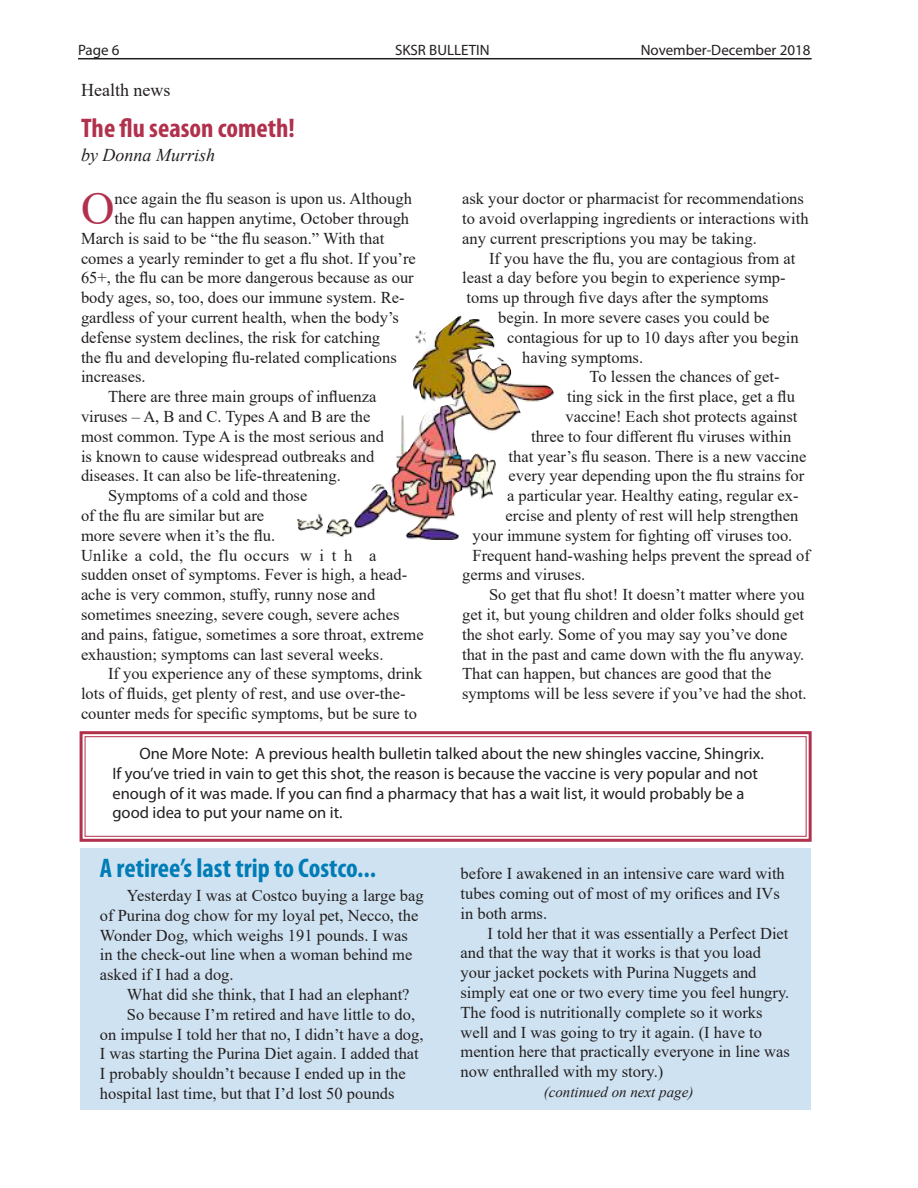
<style>
.page{position:relative;width:918px;height:1188px;background:#fff}
.page>*{position:absolute;margin:0;border:0;box-sizing:border-box;transform-origin:0 0}
.Body_text{font:46.35px "Times New Roman";color:#b1314d}
.Headline{font:700 condensed 27px "Myriad Pro";color:#007cb7}
.Division{font:700 condensed 27px "Myriad Pro";color:#b1314d}
.t1{font:italic 18px "Times New Roman";color:#231f20}
.t2{font:18px "Times New Roman";color:#231f20}
.Body_text-2{font:16.5px/19.8px "Times New Roman";color:#231f20}
.Body_text-3{font:16.5px/19.8px "Myriad Pro";color:#231f20}
.t3{font:15px "Myriad Pro";color:#231f20}
.Continuation{font:italic 15px "Times New Roman";color:#231f20}
</style>
<div class="page">
<hr style="left:78px;top:58px;width:734px;height:1px;background:#231f20">
<div style="left:80px;top:848px;width:730px;height:262px;background:#cfe2f1"></div>
<img style="left:297px;top:315px;width:257px;height:225px">
<svg style="left:79px;top:731px;width:733px;height:111px"></svg>
<div style="left:85px;top:736px;width:722px;height:101px;border:1px solid #b1314d"></div>
<p class="t3" style="left:78px;top:41px;width:43px">Page 6</p>
<p class="t3" style="left:395px;top:40px;width:96px">SKSR BULLETIN</p>
<p class="t3" style="left:641px;top:41px;width:171px">November-December 2018</p>
<p class="t2" style="left:81px;top:77px;width:91px">Health news</p>
<p class="Division" style="left:81px;top:111px;width:215px">The flu season cometh!</p>
<p class="t1" style="left:81px;top:143px;width:135px">by Donna Murrish</p>
<p class="Body_text" style="left:81px;top:176px;width:35px">O</p>
<p class="Body_text-2" style="left:115px;top:188px;width:299px">nce again the flu season is upon us. Although</p>
<p class="Body_text-2" style="left:115px;top:208px;width:296px">the flu can happen anytime, October through</p>
<p class="Body_text-2" style="left:81px;top:228px;width:305px">March is said to be “the flu season.” With that</p>
<p class="Body_text-2" style="left:81px;top:248px;width:336px">comes a yearly reminder to get a flu shot. If you’re</p>
<p class="Body_text-2" style="left:81px;top:267px;width:334px">65+, the flu can be more dangerous because as our</p>
<p class="Body_text-2" style="left:81px;top:287px;width:325px">body ages, so, too, does our immune system. Re-</p>
<p class="Body_text-2" style="left:81px;top:307px;width:319px">gardless of your current health, when the body’s</p>
<p class="Body_text-2" style="left:81px;top:327px;width:301px">defense system declines, the risk for catching</p>
<p class="Body_text-2" style="left:81px;top:347px;width:317px">the flu and developing flu-related complications</p>
<p class="Body_text-2" style="left:81px;top:366px;width:66px">increases.</p>
<p class="Body_text-2" style="left:81px;top:386px;width:304px;text-indent:27px">There are three main groups of influenza viruses – A, B and C. Types A and B are the most common. Type A is the most serious and is known to cause widespread outbreaks and diseases. It can also be life-threatening.</p>
<p class="Body_text-2" style="left:81px;top:485px;width:344px;text-indent:27px">Symptoms of a cold and those<br>of the flu are similar but are<br>more severe when it’s the flu.<br>Unlike a cold, the flu occurs w i t h a sudden onset of symptoms. Fever is high, a head&shy;ache is very common, stuffy, runny nose and sometimes sneezing, severe cough, severe aches and pains, fatigue, sometimes a sore throat, extreme exhaustion; symptoms can last several weeks.</p>
<p class="Body_text-2" style="left:81px;top:663px;width:343px;text-indent:27px">If you experience any of these symptoms, drink lots of fluids, get plenty of rest, and use over-the&shy;counter meds for specific symptoms, but be sure to</p>
<p class="Body_text-2" style="left:462px;top:188px;width:348px">ask your doctor or pharmacist for recommendations to avoid overlapping ingredients or interactions with any current prescriptions you may be taking.</p>
<p class="Body_text-2" style="left:489px;top:248px;width:308px">If you have the flu, you are contagious from at</p>
<p class="Body_text-2" style="left:462px;top:267px;width:325px">least a day before you begin to experience symp-</p>
<p class="Body_text-2" style="left:467px;top:287px;width:304px">toms up through five days after the symptoms</p>
<p class="Body_text-2" style="left:498px;top:307px;width:273px">begin. In more severe cases you could be</p>
<p class="Body_text-2" style="left:507px;top:327px;width:293px">contagious for up to 10 days after you begin</p>
<p class="Body_text-2" style="left:522px;top:347px;width:123px">having symptoms.</p>
<p class="Body_text-2" style="left:590px;top:366px;width:191px">To lessen the chances of get-</p>
<p class="Body_text-2" style="left:567px;top:386px;width:229px">ting sick in the first place, get a flu</p>
<p class="Body_text-2" style="left:566px;top:406px;width:233px">vaccine! Each shot protects against</p>
<p class="Body_text-2" style="left:531px;top:426px;width:262px">three to four different flu viruses within</p>
<p class="Body_text-2" style="left:509px;top:446px;width:299px">that year’s flu season. There is a new vaccine</p>
<p class="Body_text-2" style="left:509px;top:465px;width:297px">every year depending upon the flu strains for</p>
<p class="Body_text-2" style="left:507px;top:485px;width:293px">a particular year. Healthy eating, regular ex-</p>
<p class="Body_text-2" style="left:506px;top:505px;width:294px">ercise and plenty of rest will help strengthen</p>
<p class="Body_text-2" style="left:473px;top:525px;width:321px">your immune system for fighting off viruses too.</p>
<p class="Body_text-2" style="left:473px;top:545px;width:339px">Frequent hand-washing helps prevent the spread of</p>
<p class="Body_text-2" style="left:462px;top:564px;width:125px">germs and viruses.</p>
<p class="Body_text-2" style="left:462px;top:584px;width:346px;text-indent:27px">So get that flu shot! It doesn’t matter where you get it, but young children and older folks should get the shot early. Some of you may say you’ve done that in the past and came down with the flu anyway.<br>That can happen, but chances are good that the symptoms will be less severe if you’ve had the shot.</p>
<p class="Body_text-3" style="left:112px;top:743px;width:653px;text-indent:27px">One More Note: A previous health bulletin talked about the new shingles vaccine, Shingrix.<br>If you’ve tried in vain to get this shot, the reason is because the vaccine is very popular and not enough of it was made. If you can find a pharmacy that has a wait list, it would probably be a good idea to put your name on it.</p>
<p class="Headline" style="left:100px;top:851px;width:278px">A retiree’s last trip to Costco...</p>
<p class="Body_text-2" style="left:100px;top:885px;width:325px;text-indent:27px">Yesterday I was at Costco buying a large bag of Purina dog chow for my loyal pet, Necco, the Wonder Dog, which weighs 191 pounds. I was in the check-out line when a woman behind me asked if I had a dog.</p>
<p class="Body_text-2" style="left:127px;top:984px;width:284px">What did she think, that I had an elephant?</p>
<p class="Body_text-2" style="left:100px;top:1004px;width:325px;text-indent:27px">So because I’m retired and have little to do, on impulse I told her that no, I didn’t have a dog, I was starting the Purina Diet again. I added that I probably shouldn’t because I ended up in the hospital last time, but that I’d lost 50 pounds</p>
<p class="Body_text-2" style="left:460px;top:863px;width:326px">before I awakened in an intensive care ward with tubes coming out of most of my orifices and IVs in both arms.</p>
<p class="Body_text-2" style="left:460px;top:923px;width:331px;text-indent:27px">I told her that it was essentially a Perfect Diet and that the way that it works is that you load your jacket pockets with Purina Nuggets and simply eat one or two every time you feel hungry.<br>The food is nutritionally complete so it works well and I was going to try it again. (I have to mention here that practically everyone in line was now enthralled with my story.)</p>
<p class="Continuation" style="left:544px;top:1082px;width:151px">(continued on next page)</p>
</div>
